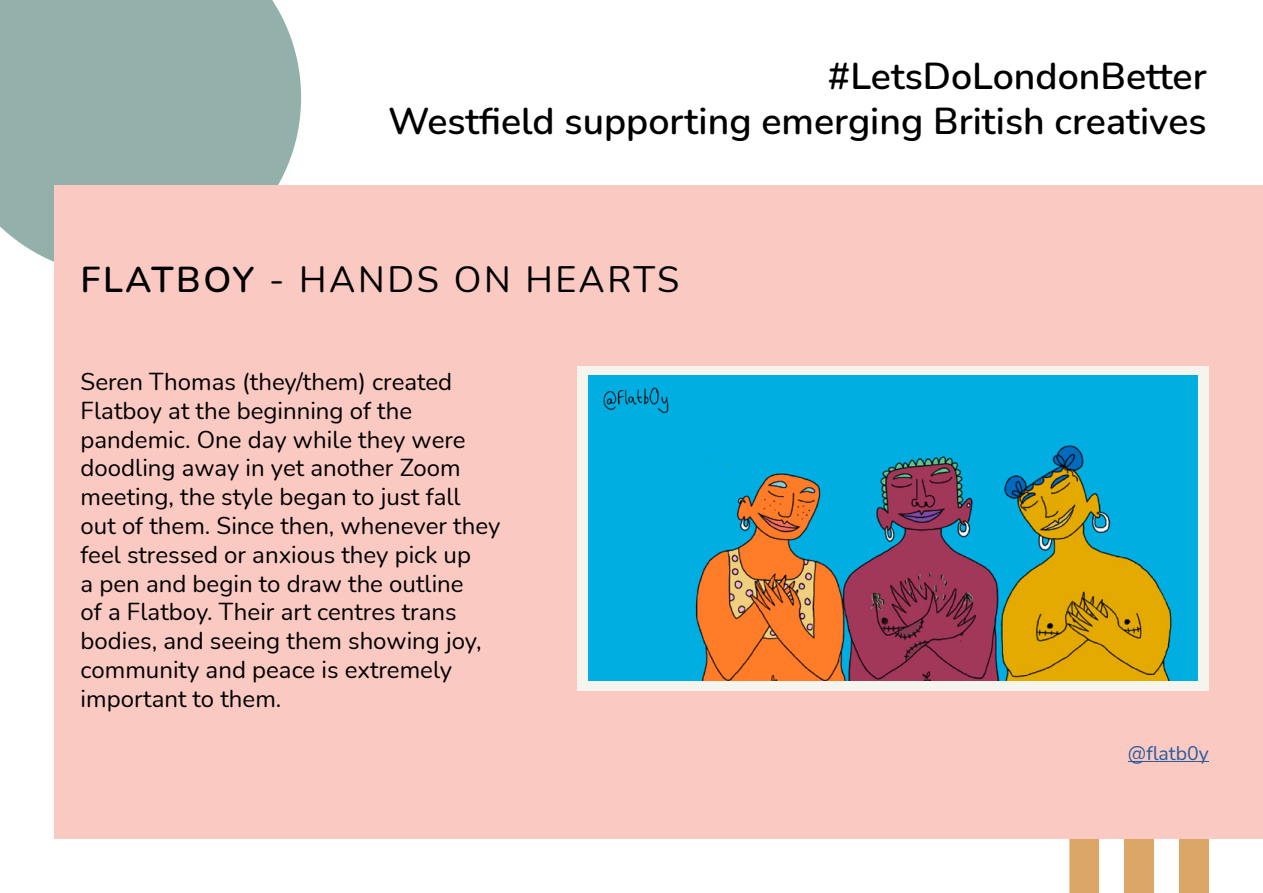
<style>
.page{position:relative;width:1263px;height:893px;background:#fff}
.page>*{position:absolute;margin:0;border:0;box-sizing:border-box;transform-origin:0 0}
.t1{font:600 37.5px/45px "Nunito";color:#000;text-align:right}
.t2{font:36px "Nunito";letter-spacing:.075em;color:#000}
.t3{font:24px/28.8px "Nunito";color:#000}
.t4{font:19.5px "Nunito";color:#275b9b}
.s1{font-weight:600}
</style>
<div class="page">
<div style="left:1179px;top:558px;width:30px;height:335px;background:#dba666"></div>
<div style="left:1124px;top:558px;width:30px;height:335px;background:#dba666"></div>
<div style="left:1069px;top:558px;width:30px;height:335px;background:#dba666"></div>
<div style="left:0;top:0;width:301px;height:262px;background:#94b0ab"></div>
<div style="left:54px;top:185px;width:1209px;height:654px;background:#fac9c2"></div>
<div style="left:577px;top:366px;width:632px;height:324px;background:#f5f5ed"></div>
<img style="left:589px;top:376px;width:609px;height:304px">
<hr style="left:1128px;top:761px;width:81px;height:1px;background:#275b9b">
<h1 class="t1" style="left:388px;top:52px;width:820px">#LetsDoLondonBetter<br>Westfield supporting emerging British creatives</h1>
<h2 class="t2" style="left:81px;top:254px;width:600px"><span class="s1">FLATBOY</span> - HANDS ON HEARTS</h2>
<p class="t3" style="left:81px;top:366px;width:421px">Seren Thomas (they/them) created Flatboy at the beginning of the pandemic. One day while they were doodling away in yet another Zoom meeting, the style began to just fall out of them. Since then, whenever they feel stressed or anxious they pick up<br>a pen and begin to draw the outline<br>of a Flatboy. Their art centres trans bodies, and seeing them showing joy, community and peace is extremely important to them.</p>
<p class="t4" style="left:1128px;top:739px;width:83px">@flatb0y</p>
</div>
